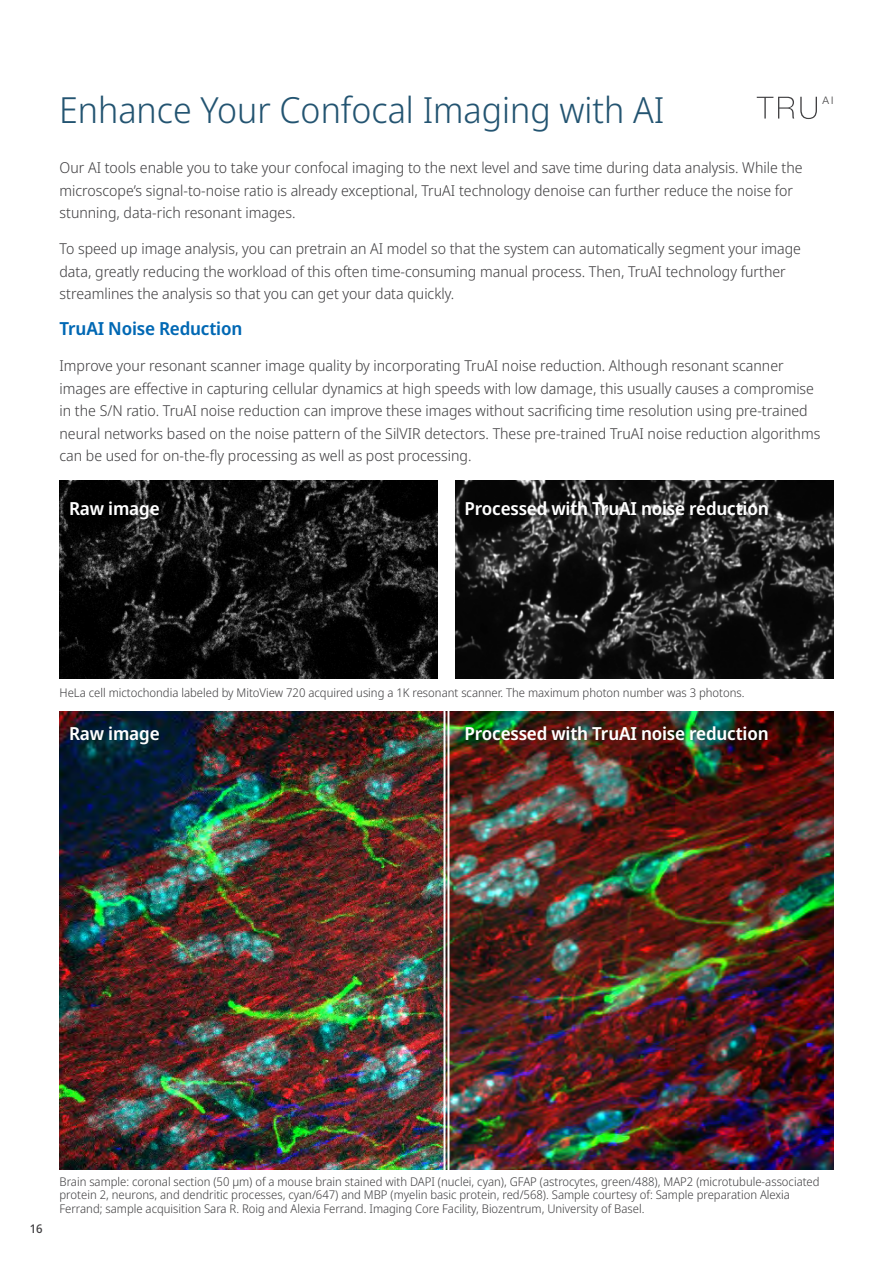
<style>
.page{position:relative;width:893px;height:1263px;background:#fff}
.page>*{position:absolute;margin:0;border:0;box-sizing:border-box;transform-origin:0 0}
.Title_1{font:300 36px "Noto Sans Display";color:#235471}
.Text{font:600 18px "Noto Sans Display";letter-spacing:-.01em;color:#fff}
.Text-2{font:600 18px "Noto Sans Display";letter-spacing:-.01em;color:#0068b4}
.Text-3{font:300 15px/22.5px "Noto Sans Display";color:#414042}
.t1{font:300 12px/13.5px "Noto Sans Display";color:#414042}
.t2{font:500 12px "Noto Sans Display";color:#414042}
.t3{font:300 10.5px "Helvetica Neue LT Std";color:#414042}
</style>
<div class="page">
<img style="left:60px;top:711px;width:773px;height:459px">
<hr style="left:447px;top:706px;width:2px;height:466px;background:#fff">
<hr style="left:443px;top:706px;width:2px;height:466px;background:#fff">
<img style="left:60px;top:480px;width:378px;height:198px">
<img style="left:455px;top:480px;width:378px;height:198px">
<svg style="left:757px;top:97px;width:37px;height:22px"></svg>
<svg style="left:800px;top:97px;width:17px;height:22px"></svg>
<p class="Title_1" style="left:59px;top:85px;width:607px">Enhance Your Confocal Imaging with AI</p>
<p class="t3" style="left:822px;top:94px;width:13px">AI</p>
<p class="Text-3" style="left:60px;top:157px;width:745px">Our AI tools enable you to take your confocal imaging to the next level and save time during data analysis. While the microscope’s signal-to-noise ratio is already exceptional, TruAI technology denoise can further reduce the noise for stunning, data-rich resonant images.</p>
<p class="Text-3" style="left:60px;top:238px;width:743px">To speed up image analysis, you can pretrain an AI model so that the system can automatically segment your image data, greatly reducing the workload of this often time-consuming manual process. Then, TruAI technology further streamlines the analysis so that you can get your data quickly.</p>
<p class="Text-2" style="left:60px;top:316px;width:184px">TruAI Noise Reduction</p>
<p class="Text-3" style="left:60px;top:355px;width:762px">Improve your resonant scanner image quality by incorporating TruAI noise reduction. Although resonant scanner images are effective in capturing cellular dynamics at high speeds with low damage, this usually causes a compromise in the S/N ratio. TruAI noise reduction can improve these images without sacrificing time resolution using pre-trained neural networks based on the noise pattern of the SilVIR detectors. These pre-trained TruAI noise reduction algorithms can be used for on-the-fly processing as well as post processing.</p>
<p class="Text" style="left:69px;top:495px;width:92px">Raw image</p>
<p class="Text" style="left:465px;top:495px;width:306px">Processed with TruAI noise reduction</p>
<p class="t1" style="left:60px;top:686px;width:687px">HeLa cell mictochondia labeled by MitoView 720 acquired using a 1K resonant scanner. The maximum photon number was 3 photons.</p>
<p class="Text" style="left:69px;top:721px;width:92px">Raw image</p>
<p class="Text" style="left:465px;top:721px;width:306px">Processed with TruAI noise reduction</p>
<p class="t2" style="left:30px;top:1220px;width:14px">16</p>
<p class="t1" style="left:60px;top:1175px;width:762px">Brain sample: coronal section (50 μm) of a mouse brain stained with DAPI (nuclei, cyan), GFAP (astrocytes, green/488), MAP2 (microtubule-associated protein 2, neurons, and dendritic processes, cyan/647) and MBP (myelin basic protein, red/568). Sample courtesy of: Sample preparation Alexia<br>Ferrand; sample acquisition Sara R. Roig and Alexia Ferrand. Imaging Core Facility, Biozentrum, University of Basel.</p>
</div>
